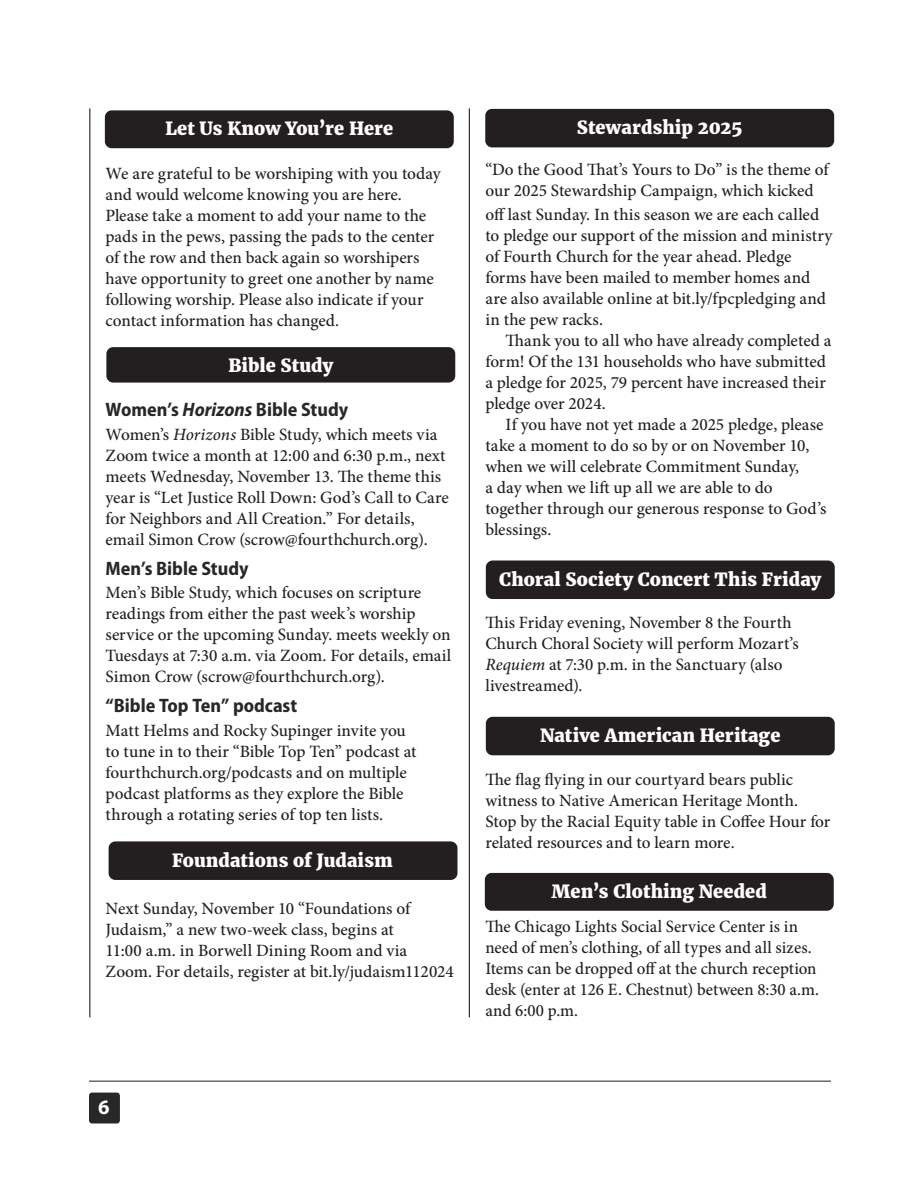
<style>
.page{position:relative;width:918px;height:1188px;background:#fff}
.page>*{position:absolute;margin:0;border:0;box-sizing:border-box;transform-origin:0 0}
.t1{font:700 20.7px "Myriad Pro";color:#fff}
.t2{font:700 semi-condensed 19.5px "Myriad Pro";color:#272728}
.t3{font:800 18px "Merriweather";letter-spacing:.005em;color:#fff}
.t4{font:500 17.25px/21px "Minion Pro";letter-spacing:-.005em;color:#231f20}
.s1{font-style:italic}
</style>
<div class="page">
<div style="left:89px;top:1093px;width:31px;height:31px;background:#272728;border-radius:3px"></div>
<hr style="left:89px;top:1081px;width:742px;height:1px;background:#231f20">
<div style="left:105px;top:110px;width:349px;height:38px;background:#231f20;border-radius:7px"></div>
<hr style="left:469px;top:108px;width:1px;height:909px;background:#231f20">
<hr style="left:89px;top:108px;width:1px;height:909px;background:#231f20">
<div style="left:106px;top:347px;width:349px;height:36px;background:#231f20;border-radius:7px"></div>
<div style="left:485px;top:109px;width:349px;height:38px;background:#231f20;border-radius:7px"></div>
<div style="left:109px;top:841px;width:349px;height:39px;background:#231f20;border-radius:7px"></div>
<div style="left:486px;top:561px;width:349px;height:38px;background:#231f20;border-radius:7px"></div>
<div style="left:486px;top:717px;width:349px;height:38px;background:#231f20;border-radius:7px"></div>
<div style="left:485px;top:873px;width:349px;height:38px;background:#231f20;border-radius:7px"></div>
<p class="t3" style="left:165px;top:118px;width:229px">Let Us Know You’re Here</p>
<p class="t4" style="left:106px;top:163px;width:337px">We are grateful to be worshiping with you today and would welcome knowing you are here.<br>Please take a moment to add your name to the pads in the pews, passing the pads to the center of the row and then back again so worshipers have opportunity to greet one another by name following worship. Please also indicate if your contact information has changed.</p>
<p class="t3" style="left:228px;top:354px;width:106px">Bible Study</p>
<p class="t2" style="left:106px;top:399px;width:244px">Women’s <span class="s1">Horizons</span> Bible Study</p>
<p class="t4" style="left:106px;top:424px;width:345px">Women’s <span class="s1">Horizons</span> Bible Study, which meets via Zoom twice a month at 12:00 and 6:30 p.m., next meets Wednesday, November 13. The theme this year is “Let Justice Roll Down: God’s Call to Care for Neighbors and All Creation.” For details, email Simon Crow (scrow@fourthchurch.org).</p>
<p class="t2" style="left:106px;top:557px;width:144px">Men’s Bible Study</p>
<p class="t4" style="left:106px;top:582px;width:347px">Men’s Bible Study, which focuses on scripture readings from either the past week’s worship service or the upcoming Sunday. meets weekly on Tuesdays at 7:30 a.m. via Zoom. For details, email Simon Crow (scrow@fourthchurch.org).</p>
<p class="t2" style="left:106px;top:695px;width:193px">“Bible Top Ten” podcast</p>
<p class="t4" style="left:106px;top:720px;width:313px">Matt Helms and Rocky Supinger invite you to tune in to their “Bible Top Ten” podcast at fourthchurch.org/podcasts and on multiple podcast platforms as they explore the Bible through a rotating series of top ten lists.</p>
<p class="t3" style="left:172px;top:849px;width:222px">Foundations of Judaism</p>
<p class="t4" style="left:106px;top:898px;width:350px">Next Sunday, November 10 “Foundations of Judaism,” a new two-week class, begins at<br>11:00 a.m. in Borwell Dining Room and via Zoom. For details, register at bit.ly/judaism112024</p>
<p class="t3" style="left:577px;top:116px;width:167px">Stewardship 2025</p>
<p class="t4" style="left:485px;top:159px;width:345px">“Do the Good That’s Yours to Do” is the theme of our 2025 Stewardship Campaign, which kicked</p>
<p class="t4" style="left:485px;top:204px;width:349px">off last Sunday. In this season we are each called to pledge our support of the mission and ministry of Fourth Church for the year ahead. Pledge forms have been mailed to member homes and are also available online at bit.ly/fpcpledging and in the pew racks.</p>
<p class="t4" style="left:485px;top:330px;width:348px;text-indent:20px">Thank you to all who have already completed a form! Of the 131 households who have submitted a pledge for 2025, 79 percent have increased their pledge over 2024.</p>
<p class="t4" style="left:485px;top:414px;width:343px;text-indent:20px">If you have not yet made a 2025 pledge, please take a moment to do so by or on November 10, when we will celebrate Commitment Sunday,<br>a day when we lift up all we are able to do together through our generous response to God’s blessings.</p>
<p class="t3" style="left:499px;top:568px;width:323px">Choral Society Concert This Friday</p>
<p class="t4" style="left:485px;top:612px;width:315px">This Friday evening, November 8 the Fourth Church Choral Society will perform Mozart’s <span class="s1">Requiem</span> at 7:30 p.m. in the Sanctuary (also livestreamed).</p>
<p class="t3" style="left:540px;top:724px;width:242px">Native American Heritage</p>
<p class="t4" style="left:485px;top:769px;width:346px">The flag flying in our courtyard bears public witness to Native American Heritage Month.<br>Stop by the Racial Equity table in Coffee Hour for related resources and to learn more.</p>
<p class="t3" style="left:552px;top:880px;width:217px">Men’s Clothing Needed</p>
<p class="t4" style="left:485px;top:916px;width:333px">The Chicago Lights Social Service Center is in need of men’s clothing, of all types and all sizes.<br>Items can be dropped off at the church reception</p>
<p class="t4" style="left:485px;top:979px;width:335px">desk (enter at 126 E. Chestnut) between 8:30 a.m.</p>
<p class="t4" style="left:485px;top:1000px;width:94px">and 6:00 p.m.</p>
<p class="t1" style="left:98px;top:1094px;width:13px">6</p>
</div>
